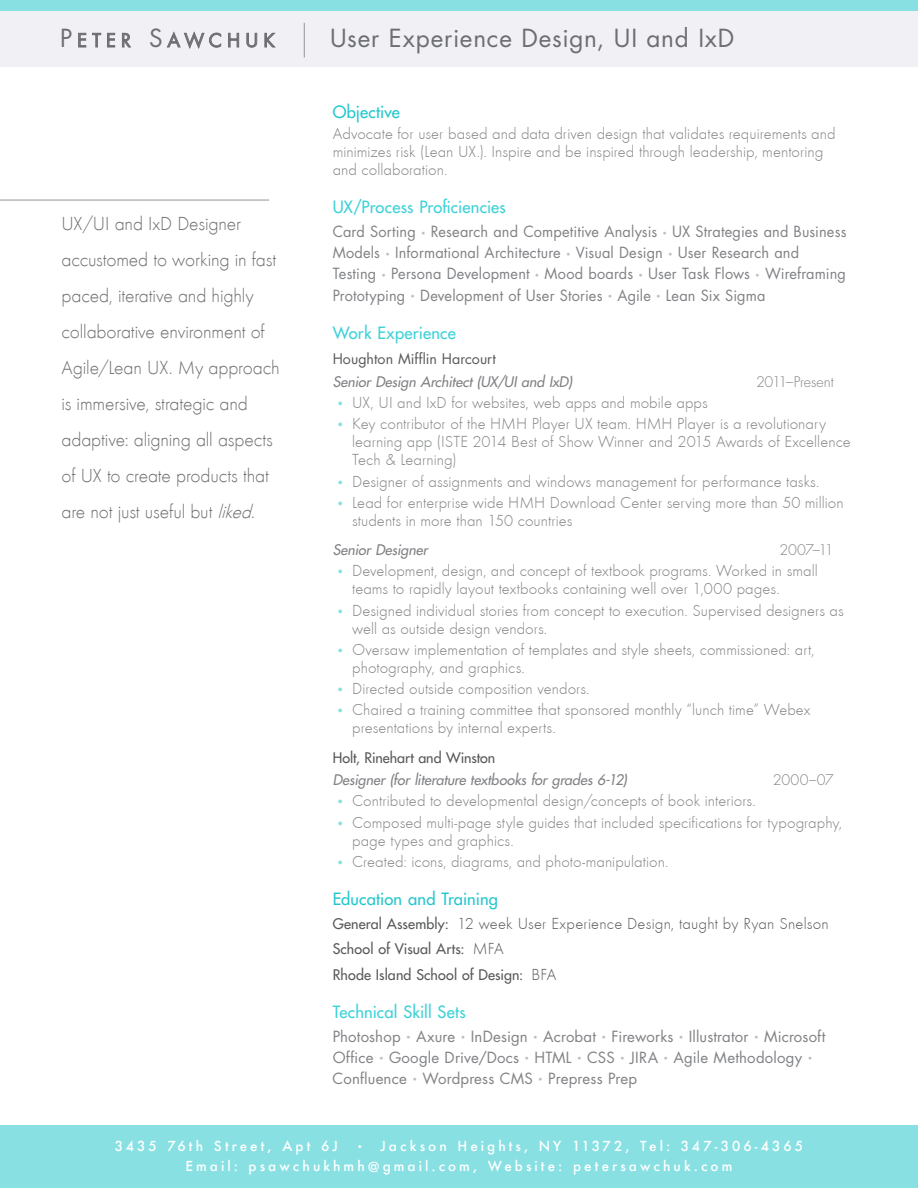
<style>
.page{position:relative;width:918px;height:1188px;background:#fff}
.page>*{position:absolute;margin:0;border:0;box-sizing:border-box;transform-origin:0 0}
.t1{font:24.3px "Futura Std";letter-spacing:.035em;color:#6d6e71}
.t2{font:300 19.5px/36px "Futura T";letter-spacing:-.01em;color:#6d6e71}
.t3{font:18.15px "Futura Std";letter-spacing:.285em;color:#6d6e71}
.t4{font:16.5px/18px "Futura T Light";letter-spacing:.005em;color:#808285}
.t5{font:16.5px "Futura T Light";letter-spacing:.015em;color:#58595b}
.t6{font:500 16.5px "Futura Std";letter-spacing:.01em;color:#3ed2d8}
.t7{font:500 16.5px "Futura Std";letter-spacing:.01em;color:#24c7ce}
.t8{font:15px/21.3px "Futura Std";letter-spacing:.01em;color:#808285}
.t9{font:italic 500 14.25px "Futura Std";color:#808285}
.t10{font:500 14.25px/25.5px "Futura Std";letter-spacing:.005em;color:#58595b}
.t11{font:300 14.25px "Futura Std";letter-spacing:-.02em;color:#808285}
.t12{font:14.25px "Futura Std";letter-spacing:.005em;color:#58595b}
.t13{font:500 13.5px/19.5px "Futura";letter-spacing:.225em;color:#fff}
.s1{font-size:24.3px}
.s2{font-style:italic}
.s3{font-weight:300;font-size:7.5px;color:#bcbec0}
.s4{font-size:13.5px;color:#89e0e3}
.s5{font-family:"Futura Std";font-weight:500;font-size:14.25px}
.s6{font-family:"Futura T Light";font-weight:400;font-size:16.5px}
.s7{font-size:9px}
</style>
<div class="page">
<div style="left:0;top:1126px;width:918px;height:62px;background:#89e0e3"></div>
<hr style="left:0;top:200px;width:269px;height:1px;background:#939598">
<div style="left:0;top:4px;width:918px;height:63px;background:#f1f1f5"></div>
<svg style="left:78px;top:33px;width:8px;height:14px"></svg>
<svg style="left:92px;top:33px;width:9px;height:14px"></svg>
<svg style="left:107px;top:33px;width:8px;height:14px"></svg>
<svg style="left:122px;top:33px;width:9px;height:14px"></svg>
<svg style="left:167px;top:31px;width:54px;height:18px"></svg>
<svg style="left:228px;top:33px;width:11px;height:14px"></svg>
<svg style="left:247px;top:33px;width:10px;height:15px"></svg>
<svg style="left:265px;top:33px;width:11px;height:14px"></svg>
<hr style="left:304px;top:23px;width:1px;height:35px;background:#939598">
<div style="left:0;top:0;width:918px;height:10px;background:#89e0e3"></div>
<p class="t3" style="left:60px;top:29px;width:216px"><span class="s1">P</span>ETER <span class="s1">S</span>AWCHUK</p>
<h1 class="t1" style="left:330px;top:23px;width:406px">User Experience Design, UI and IxD</h1>
<p class="t2" style="left:62px;top:205px;width:220px">UX/UI and IxD Designer accustomed to working in fast paced, iterative and highly collaborative environment of<br>Agile/Lean UX. My approach is immersive, strategic and adaptive: aligning all aspects of UX to create products that are not just useful but <span class="s2">liked.</span></p>
<p class="t7" style="left:333px;top:102px;width:69px">Objective</p>
<p class="t4" style="left:333px;top:125px;width:504px">Advocate for user based and data driven design that validates requirements and minimizes risk (Lean UX.). Inspire and be inspired through leadership, mentoring and collaboration.</p>
<p class="t6" style="left:333px;top:197px;width:175px">UX/Process Proficiencies</p>
<p class="t8" style="left:333px;top:221px;width:515px">Card Sorting <span class="s3">•</span> Research and Competitive Analysis <span class="s3">•</span> UX Strategies and Business Models <span class="s3">•</span> Informational Architecture <span class="s3">•</span> Visual Design <span class="s3">•</span> User Research and<br>Testing <span class="s3">•</span> Persona Development <span class="s3">•</span> Mood boards <span class="s3">•</span> User Task Flows <span class="s3">•</span> Wireframing Prototyping <span class="s3">•</span> Development of User Stories <span class="s3">•</span> Agile <span class="s3">•</span> Lean Six Sigma</p>
<p class="t6" style="left:333px;top:322px;width:125px">Work Experience</p>
<p class="t12" style="left:333px;top:350px;width:165px">Houghton Mifflin Harcourt</p>
<p class="t9" style="left:333px;top:373px;width:241px">Senior Design Architect (UX/UI and IxD)</p>
<p class="t11" style="left:756px;top:373px;width:79px">2011–Present</p>
<p class="t4" style="left:336px;top:394px;width:373px"><span class="s4">•</span> UX, UI and IxD for websites, web apps and mobile apps</p>
<p class="t4" style="left:352px;top:415px;width:500px;text-indent:-16px"><span class="s4">•</span> Key contributor of the HMH Player UX team. HMH Player is a revolutionary learning app (ISTE 2014 Best of Show Winner and 2015 Awards of Excellence<br>Tech &amp; Learning)</p>
<p class="t4" style="left:336px;top:472px;width:485px"><span class="s4">•</span> Designer of assignments and windows management for performance tasks.</p>
<p class="t4" style="left:352px;top:494px;width:493px;text-indent:-16px"><span class="s4">•</span> Lead for enterprise wide HMH Download Center serving more than 50 million students in more than 150 countries</p>
<p class="t9" style="left:333px;top:541px;width:97px">Senior Designer</p>
<p class="t11" style="left:779px;top:541px;width:56px">2007–11</p>
<p class="t4" style="left:352px;top:562px;width:467px;text-indent:-16px"><span class="s4">•</span> Development, design, and concept of textbook programs. Worked in small teams to rapidly layout textbooks containing well over 1,000 pages.</p>
<p class="t4" style="left:352px;top:601px;width:493px;text-indent:-16px"><span class="s4">•</span> Designed individual stories from concept to execution. Supervised designers as well as outside design vendors.</p>
<p class="t4" style="left:352px;top:641px;width:464px;text-indent:-16px"><span class="s4">•</span> Oversaw implementation of templates and style sheets, commissioned: art, photography, and graphics.</p>
<p class="t4" style="left:336px;top:680px;width:255px"><span class="s4">•</span> Directed outside composition vendors.</p>
<p class="t4" style="left:352px;top:701px;width:460px;text-indent:-16px"><span class="s4">•</span> Chaired a training committee that sponsored monthly “lunch time” Webex presentations by internal experts.</p>
<p class="t10" style="left:333px;top:745px;width:164px">Holt, Rinehart and Winston</p>
<p class="t9" style="left:333px;top:771px;width:296px">Designer (for literature textbooks for grades 6-12)</p>
<p class="t11" style="left:773px;top:771px;width:62px">2000–07</p>
<p class="t4" style="left:336px;top:792px;width:421px"><span class="s4">•</span> Contributed to developmental design/concepts of book interiors.</p>
<p class="t4" style="left:352px;top:813px;width:492px;text-indent:-16px"><span class="s4">•</span> Composed multi-page style guides that included specifications for typography, page types and graphics.</p>
<p class="t4" style="left:336px;top:852px;width:334px"><span class="s4">•</span> Created: icons, diagrams, and photo-manipulation.</p>
<p class="t7" style="left:333px;top:888px;width:167px">Education and Training</p>
<p class="t5" style="left:333px;top:914px;width:498px"><span class="s5">General Assembly:</span> 12 week User Experience Design, taught by Ryan Snelson</p>
<p class="t10" style="left:333px;top:936px;width:225px">School of Visual Arts: <span class="s6">MFA<br></span>Rhode Island School of Design: <span class="s6">BFA</span></p>
<p class="t6" style="left:333px;top:1001px;width:135px">Technical Skill Sets</p>
<p class="t8" style="left:333px;top:1026px;width:494px">Photoshop <span class="s3">•</span> Axure <span class="s3">•</span> InDesign <span class="s3">•</span> Acrobat <span class="s3">•</span> Fireworks <span class="s3">•</span> Illustrator <span class="s3">•</span> Microsoft<br>Office <span class="s3">•</span> Google Drive/Docs <span class="s3">•</span> HTML <span class="s3">•</span> CSS <span class="s3">•</span> JIRA <span class="s3">•</span> Agile Methodology <span class="s3">•<br></span>Confluence <span class="s3">•</span> Wordpress CMS <span class="s3">•</span> Prepress Prep</p>
<p class="t13" style="left:115px;top:1137px;width:225px">3435 76th Street, Apt 6J</p>
<p class="t13" style="left:186px;top:1137px;width:619px;text-indent:171px"><span class="s7">•</span> Jackson Heights, NY 11372, Tel: 347-306-4365<br>Email: psawchukhmh@gmail.com, Website: petersawchuk.com</p>
</div>
